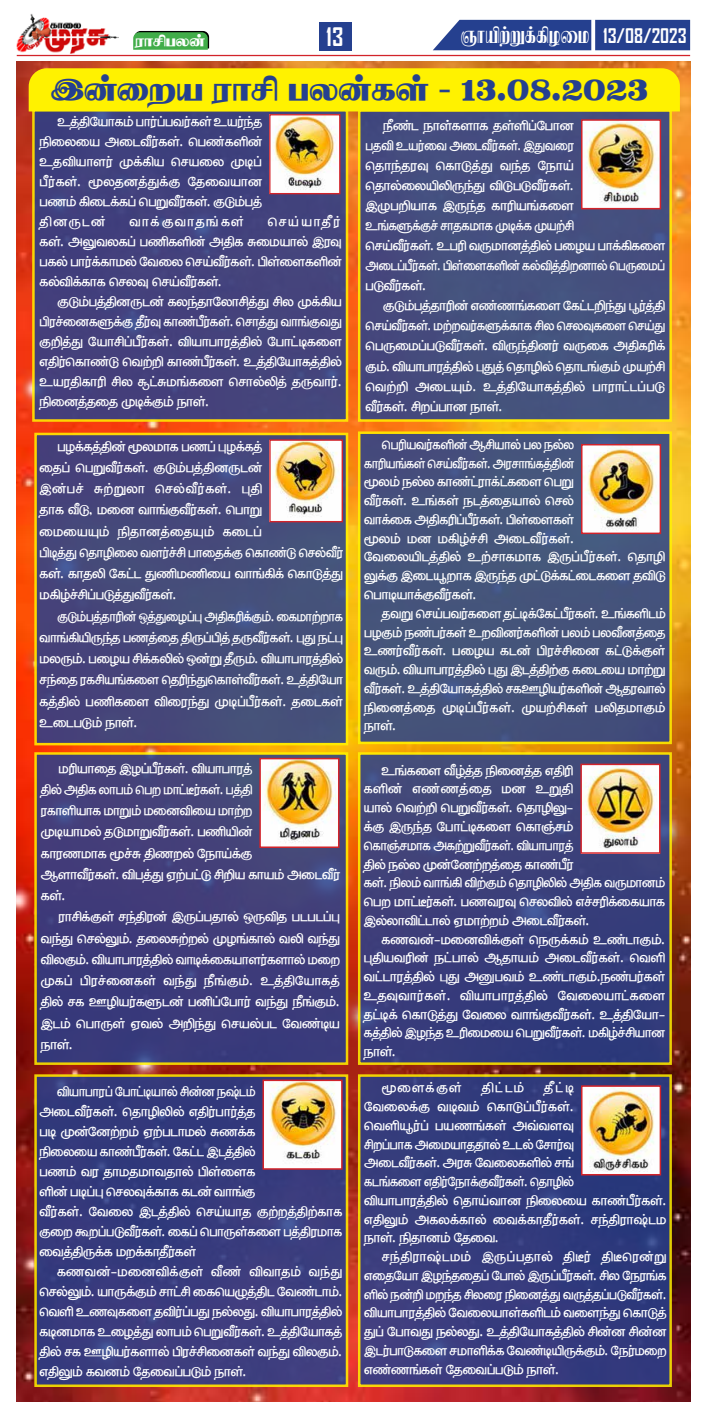
<style>
.page{position:relative;width:709px;height:1418px;background:#fff}
.page>*{position:absolute;margin:0;border:0;box-sizing:border-box;transform-origin:0 0}
.t1{font:41.25px "NC Thevan";color:#25408f}
.t2{font:700 24.5px "Agency FB";color:#fff}
.t3{font:24.38px "Aachchei";color:#fff}
.t4{font:19.25px "NC Thevan";color:#fff}
.t5{font:17.5px/18.8px "NC Tsunami 10";letter-spacing:-.005em;color:#fff;text-align:justify}
.t6{font:17.5px/20px "NC Tsunami 10";letter-spacing:-.005em;color:#fff;scale:.93 1}
.t7{font:17.5px/21.2px "NC Tsunami 10";letter-spacing:-.005em;color:#fff;text-align:justify;scale:.91 1}
.t8{font:17.5px "NC Tsunami 10";letter-spacing:.08em;color:#fff}
.s1{font-family:"Agency FB";font-weight:700;font-size:19.25px}
</style>
<div class="page">
<div style="left:319px;top:22px;width:31px;height:28px;background:#25408f"></div>
<hr style="left:17px;top:55px;width:673px;height:1px;background:#d2232a">
<div style="left:433px;top:20px;width:257px;height:30px;background:#25408f"></div>
<svg style="left:591px;top:19px;width:4px;height:32px"></svg>
<svg style="left:133px;top:31px;width:76px;height:19px"></svg>
<img style="left:17px;top:14px;width:101px;height:40px">
<img style="left:16px;top:61px;width:674px;height:1340px">
<div style="left:359px;top:110px;width:311px;height:310px;background:#454f7e"></div>
<div style="left:358px;top:109px;width:314px;height:313px;border:2px solid #fff200"></div>
<div style="left:359px;top:433px;width:311px;height:310px;background:#45537b"></div>
<div style="left:358px;top:431px;width:314px;height:313px;border:2px solid #fff200"></div>
<div style="left:359px;top:753px;width:311px;height:310px;background:linear-gradient(to right,#40427b,#333d7a)"></div>
<div style="left:358px;top:752px;width:314px;height:312px;border:2px solid #fff200"></div>
<div style="left:359px;top:1075px;width:311px;height:310px;background:linear-gradient(to right,#3c3f7e,#2b377b)"></div>
<div style="left:358px;top:1074px;width:314px;height:312px;border:2px solid #fff200"></div>
<div style="left:36px;top:753px;width:311px;height:310px;background:linear-gradient(to bottom,#48457a,#38377b)"></div>
<div style="left:34px;top:752px;width:314px;height:312px;border:2px solid #fff200"></div>
<div style="left:36px;top:1075px;width:311px;height:310px;background:#373a7d"></div>
<div style="left:34px;top:1074px;width:314px;height:312px;border:2px solid #fff200"></div>
<div style="left:29px;top:68px;width:651px;height:43px;background:#fff200"></div>
<img style="left:584px;top:122px;width:74px;height:84px">
<div style="left:581px;top:119px;width:80px;height:90px;border:2px solid #d2232a"></div>
<img style="left:262px;top:760px;width:74px;height:85px">
<div style="left:259px;top:757px;width:80px;height:91px;border:2px solid #d2232a"></div>
<img style="left:583px;top:766px;width:74px;height:84px">
<div style="left:580px;top:763px;width:80px;height:90px;border:2px solid #d2232a"></div>
<img style="left:584px;top:447px;width:74px;height:84px">
<div style="left:581px;top:444px;width:80px;height:90px;border:2px solid #d2232a"></div>
<img style="left:265px;top:1082px;width:74px;height:84px">
<div style="left:262px;top:1079px;width:80px;height:90px;border:2px solid #d2232a"></div>
<img style="left:584px;top:1088px;width:74px;height:84px">
<div style="left:581px;top:1085px;width:80px;height:90px;border:2px solid #d2232a"></div>
<div style="left:33px;top:110px;width:314px;height:310px;background:#43417c"></div>
<div style="left:32px;top:109px;width:316px;height:313px;border:2px solid #fff200"></div>
<div style="left:36px;top:434px;width:311px;height:310px;background:#45497a"></div>
<div style="left:34px;top:433px;width:314px;height:312px;border:2px solid #fff200"></div>
<img style="left:271px;top:116px;width:67px;height:76px">
<div style="left:269px;top:114px;width:71px;height:80px;border:1px solid #d2232a"></div>
<img style="left:271px;top:441px;width:70px;height:79px">
<div style="left:269px;top:439px;width:74px;height:83px;border:1px solid #d2232a"></div>
<div style="left:320px;top:22px;width:31px;height:28px;background:#25408f"></div>
<p class="t4" style="left:135px;top:32px;width:71px">uhrpgyd;</p>
<h2 class="t2" style="left:333px;top:21px;width:7px">1</h2>
<h3 class="t3" style="left:461px;top:25px;width:227px">QHAPW;WF;FPOIK <span class="s1">13/08/2023</span></h3>
<h2 class="t2" style="left:326px;top:21px;width:18px">13</h2>
<h1 class="t1" style="left:51px;top:69px;width:599px">,d;iwa uhrp gyd;fs; - 13.08.2023</h1>
<p class="t5" style="left:40px;top:111px;width:224px;line-height:20px;text-indent:18px">cj;jpNahfk; ghu;g;gtu;fs; cau;e;j epiyia miltPu;fs;. ngz;fspd; cjtpahsu; Kf;fpa nraiy Kbg; gPu;fs;. %yjdj;Jf;F Njitahd gzk; fpilf;fg; ngWtPu;fs;. FLk;gj; jpdUld;</p>
<p class="t5" style="left:365px;top:116px;width:301px;line-height:20px;text-align:left;text-indent:18px">ePz;l ehs;fshf js;spg;Nghd<br>gjtp cau;it miltPu;fs;. ,Jtiu<br>njhe;juT nfhLj;J te;j Neha; njhy;iyapypUe;J tpLgLtPu;fs;.<br>,Ogwpahf ,Ue;j fhupaq;fis<br>cq;fSf;Fr; rhjfkhf Kbf;f Kaw;rp<br>nra;tPu;fs;. cgup tUkhdj;jpy; gioa ghf;fpfis milg;gPu;fs;. gps;isfspd; fy;tpj;jpwdhy; ngUikg; gLtPu;fs;.</p>
<p class="t5" style="left:365px;top:296px;width:301px;line-height:20px;text-indent:18px">FLk;gj;jhupd; vz;zq;fis Nfl;lwpe;J G+u;j;jp nra;tPu;fs;. kw;wtu;fSf;fhf rpy nryTfis nra;J ngUikg;gLtPu;fs;. tpUe;jpdu; tUif mjpfupf; Fk;. tpahghuj;jpy; GJj; njhopy; njhlq;Fk; Kaw;rp ntw;wp milAk;. cj;jpNahfj;jpy; ghuhl;lg;gL tPu;fs;. rpwg;ghd ehs;.</p>
<p class="t6" style="left:364px;top:435px;width:325px;line-height:18.8px;text-indent:18px">ngupatu;fspd; Mrpahy; gy ey;y<br>fhupaq;fs; nra;tPu;fs;. murhq;fj;jpd;<br>%yk; ey;y fhz;l;uhf;l;fis ngW<br>tPu;fs;. cq;fs; elj;ijahy; nry;<br>thf;if mjpfupg;gPu;fs;. gps;isfs;<br>%yk; kd kfpo;r;rp miltPu;fs;.<br>Ntiyaplj;jpy; cw;rhfkhf ,Ug;gPu;fs;. njhop Yf;F ,ilA+whf ,Ue;j Kl;Lf;fl;ilfis jtpL nghbahf;FtPu;fs;.</p>
<p class="t5" style="left:364px;top:604px;width:303px;text-indent:18px">jtW nra;gtu;fis jl;bf;Nfl;gPu;fs;. cq;fsplk; goFk; ez;gu;fs; cwtpdu;fspd; gyk; gytPdj;ij czu;tPu;fs;. gioa fld; gpur;rpid fl;Lf;Fs; tUk;. tpahghuj;jpy; GJ ,lj;jpw;F filia khw;W tPu;fs;. cj;jpNahfj;jpy; rfCopau;fspd; Mjuthy; epidj;ij Kbg;gPu;fs;. Kaw;rpfs; gypjkhFk; ehs;.</p>
<p class="t5" style="left:364px;top:761px;width:303px;text-align:left;text-indent:18px">cq;fis tPo;j;j epidj;j vjpup<br>fspd; vz;zj;ij kd cWjp<br>ahy; ntw;wp ngWtPu;fs;. njhopY-<br>f;F ,Ue;j Nghl;bfis nfhQ;rk;<br>nfhQ;rkhf mfw;WtPu;fs;. tpahghuj;<br>jpy; ey;y Kd;Ndw;wj;ij fhz;gPu;<br>fs;. epyk; thq;fp tpw;Fk; njhopypy; mjpf tUkhdk; ngw khl;Bu;fs;. gztuT nrytpy; vr;rupf;ifahf ,y;yhtpl;lhy; Vkhw;wk; miltPu;fs;.</p>
<p class="t5" style="left:364px;top:930px;width:303px;text-indent:18px">fztd;-kidtpf;Fs; neUf;fk; cz;lhFk;.<br>Gjpatupd; el;ghy; Mjhak; miltPu;fs;. ntsp tl;lhuj;jpy; GJ mDgtk; cz;lhFk;.ez;gu;fs; cjTthu;fs;. tpahghuj;jpy; Ntiyahl;fis jl;bf; nfhLj;J Ntiy thq;FtPu;fs;. cj;jpNah&shy;fj;jpy; ,oe;j cupikia ngWtPu;fs;. kfpo;r;rpahd ehs;.</p>
<p class="t5" style="left:364px;top:1078px;width:304px;text-align:left;text-indent:18px">%isf;Fs; jpl;lk; jPl;b<br>Ntiyf;F tbtk; nfhLg;gPu;fs;.<br>ntspA+u;g; gazq;fs; mt;tsT<br>rpwg;ghf mikahjjhy; cly; Nrhu;T<br>miltPu;fs;. muR Ntiyfspy; rq;<br>flq;fis vjpu;Nehf;FtPu;fs;. njhopy;<br>tpahghuj;jpy; njha;thd epiyia fhz;gPu;fs;. vjpYk; mfyf;fhy; itf;fhjPu;fs;. re;jpuh\;lk ehs;. epjhdk; Njit.</p>
<p class="t5" style="left:364px;top:1247px;width:304px;text-indent:18px">re;jpuh\;lkk; ,Ug;gjhy; jpBu; jpBnud;W vijNah ,oe;jijg; Nghy; ,Ug;gPu;fs;. rpy Neuq;f spy; ed;wp kwe;j rpyiu epidj;J tUj;jg;gLtPu;fs;. tpahghuj;jpy; Ntiyahs;fsplk; tise;J nfhLj; Jg; NghtJ ey;yJ. cj;jpNahfj;jpy; rpd;d rpd;d ,lu;ghLfis rkhspf;f Ntz;bapUf;Fk;. Neu;kiw vz;zq;fs; Njitg;gLk; ehs;.</p>
<p class="t5" style="left:40px;top:212px;width:304px;line-height:20px;text-indent:228px">nra;ahjPu; fs;. mYtyfg; gzpfspd; mjpf Rikahy; ,uT gfy; ghu;f;fhky; Ntiy nra;tPu;fs;. gps;isfspd; fy;tpf;fhf nryT nra;tPu;fs;.</p>
<p class="t5" style="left:40px;top:291px;width:304px;line-height:20px;text-indent:18px">FLk;gj;jpdUld; fye;jhNyhrpj;J rpy Kf;fpa gpur;idfSf;F jPu;T fhz;gPu;fs;. nrhj;J thq;FtJ Fwpj;J Nahrpg;gPu;fs;. tpahghuj;jpy; Nghl;bfis vjpu;nfhz;L ntw;wp fhz;gPu;fs;. cj;jpNahfj;jpy; caujpfhup rpy R+l;Rkq;fis nrhy;ypj; jUthu;. epidj;jij Kbf;Fk; ehs;.</p>
<p class="t5" style="left:40px;top:436px;width:305px;line-height:21.2px;text-align:left;text-indent:18px">gof;fj;jpd; %ykhf gzg; Gof;fj;<br>ijg; ngWtPu;fs;. FLk;gj;jpdUld;<br>,d;gr; Rw;Wyh nry;tPu;fs;. Gjp<br>jhf tPL&gt; kid thq;FtPu;fs;. nghW<br>ikiaAk; epjhdj;ijAk; filg;<br>gpbj;J njhopiy tsu;r;rp ghijf;F nfhz;L nry;tPu; fs;. fhjyp Nfl;l Jzpkzpia thq;fpf; nfhLj;J kfpo;r;rpg;gLj;JtPu;fs;.</p>
<p class="t7" style="left:40px;top:606px;width:335px;text-indent:18px">FLk;gj;jhupd; xj;Jiog;G mjpfupf;Fk;. ifkhw;whf thq;fpapUe;j gzj;ij jpUg;gpj; jUtPu;fs;. GJ el;G kyUk;. gioa rpf;fypy; xd;W jPUk;. tpahghuj;jpy; re;ij ufrpaq;fis njupe;Jnfhs;tPu;fs;. cj;jpNah fj;jpy; gzpfis tpiue;J Kbg;gPu;fs;. jilfs; cilgLk; ehs;.</p>
<p class="t8" style="left:130px;top:213px;width:117px">thf;Fthjq;fs;</p>
<p class="t5" style="left:41px;top:757px;width:301px;line-height:21.2px;text-align:left;text-indent:18px">kupahij ,og;gPu;fs;. tpahghuj;<br>jpy; mjpf yhgk; ngw khl;Bu;fs;. gj;jp<br>ufhspahf khWk; kidtpia khw;w<br>Kbahky; jLkhWtPu;fs;. gzpapd;<br>fhuzkhf %r;R jpzwy; Neha;f;F<br>MshtPu;fs;. tpgj;J Vw;gl;L rpwpa fhak; miltPu; fs;.</p>
<p class="t5" style="left:41px;top:906px;width:300px;line-height:21.2px;text-indent:18px">uhrpf;Fs; re;jpud; ,Ug;gjhy; xUtpj glglg;G te;J nry;Yk;. jiyRw;wy; Koq;fhy; typ te;J tpyFk;. tpahghuj;jpy; thbf;ifahsu;fshy; kiw Kfg; gpur;idfs; te;J ePq;Fk;. cj;jpNahfj; jpy; rf Copau;fSld; gdpg;Nghu; te;J ePq;Fk;. ,lk; nghUs; Vty; mwpe;J nray;gl Ntz;ba ehs;.</p>
<p class="t6" style="left:39px;top:1081px;width:327px;text-indent:18px">tpahghug; Nghl;bahy; rpd;d e\;lk;<br>miltPu;fs;. njhopypy; vjpu;ghu;j;j<br>gb Kd;Ndw;wk; Vw;glhky; Rzf;f<br>epiyia fhz;gPu;fs;. Nfl;l ,lj;jpy;<br>gzk; tu jhkjkhtjhy; gps;isf<br>spd; gbg;G nryTf;fhf fld; thq;F<br>tPu;fs;. Ntiy ,lj;jpy; nra;ahj Fw;wj;jpw;fhf Fiw $wg;gLtPu;fs;. ifg; nghUs;fis gj;jpukhf itj;jpUf;f kwf;fhjPu;fs;</p>
<p class="t5" style="left:39px;top:1261px;width:304px;line-height:20px;text-indent:18px">fztd;-kidtpf;Fs; tPz; tpthjk; te;J nry;Yk;. ahUf;Fk; rhl;rp ifnaOj;jpl Ntz;lhk;. ntsp czTfis jtpu;g;gJ ey;yJ. tpahghuj;jpy; fbdkhf cioj;J yhgk; ngWtPu;fs;. cj;jpNahfj; jpy; rf Copau;fshy; gpur;rpidfs; te;J tpyFk;. vjpYk; ftdk; Njitg;gLk; ehs;.</p>
</div>
